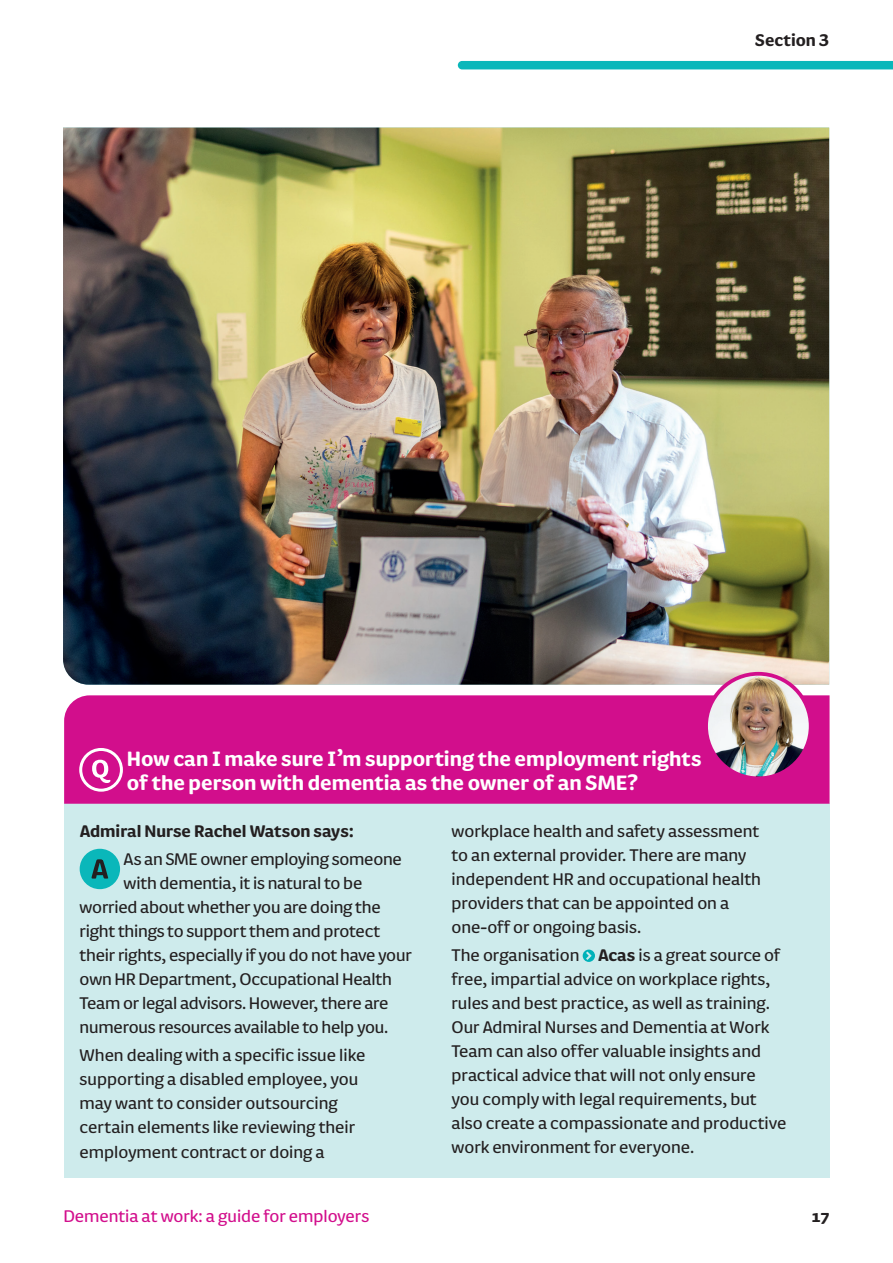
<style>
.page{position:relative;width:893px;height:1263px;background:#fff}
.page>*{position:absolute;margin:0;border:0;box-sizing:border-box;transform-origin:0 0}
.t1{font:700 24px/24px "FS Pimlico";color:#fff}
.t2{font:19.5px/24px "FS Pimlico";color:#231f20}
.t3{font:700 19.5px "FS Pimlico";color:#231f20}
.t4{font:19.5px "FS Pimlico";color:#d20e8c}
.s1{font-weight:700}
</style>
<div class="page">
<div style="left:458px;top:61px;width:435px;height:8px;background:#0ab7ba"></div>
<img style="left:63px;top:128px;width:766px;height:557px">
<div style="left:64px;top:804px;width:765px;height:374px;background:#ceebec"></div>
<div style="left:64px;top:695px;width:765px;height:109px;background:#d20e8c"></div>
<svg style="left:81px;top:749px;width:40px;height:41px"></svg>
<div style="left:79px;top:748px;width:44px;height:44px;border:3px solid #fff;border-radius:50%"></div>
<svg style="left:92px;top:760px;width:18px;height:23px"></svg>
<div style="left:80px;top:849px;width:40px;height:40px;background:#0ab7ba;border-radius:50%"></div>
<svg style="left:92px;top:859px;width:16px;height:19px"></svg>
<svg style="left:583px;top:949px;width:12px;height:13px"></svg>
<div style="left:704px;top:672px;width:108px;height:108px;border:8px solid #d20e8c;border-radius:50%"></div>
<img style="left:708px;top:676px;width:101px;height:100px;border-radius:50px">
<p class="t3" style="left:755px;top:25px;width:75px">Section 3</p>
<p class="t1" style="left:127px;top:745px;width:576px">How can I make sure I’m supporting the employment rights of the person with dementia as the owner of an SME?</p>
<p class="t3" style="left:80px;top:816px;width:276px">Admiral Nurse Rachel Watson says:</p>
<p class="t2" style="left:124px;top:846px;width:280px">As an SME owner employing someone</p>
<p class="t2" style="left:124px;top:870px;width:240px">with dementia, it is natural to be</p>
<p class="t2" style="left:80px;top:894px;width:303px">worried about whether you are doing the</p>
<p class="t2" style="left:80px;top:918px;width:302px">right things to support them and protect</p>
<p class="t2" style="left:80px;top:942px;width:334px">their rights, especially if you do not have your</p>
<p class="t2" style="left:80px;top:966px;width:314px">own HR Department, Occupational Health</p>
<p class="t2" style="left:80px;top:990px;width:310px">Team or legal advisors. However, there are</p>
<p class="t2" style="left:80px;top:1014px;width:310px">numerous resources available to help you.</p>
<p class="t2" style="left:80px;top:1043px;width:287px">When dealing with a specific issue like supporting a disabled employee, you may want to consider outsourcing certain elements like reviewing their employment contract or doing a</p>
<p class="t2" style="left:452px;top:818px;width:311px">workplace health and safety assessment to an external provider. There are many independent HR and occupational health providers that can be appointed on a one-off or ongoing basis.</p>
<p class="t2" style="left:452px;top:942px;width:336px">The organisation <span class="s1">Acas</span> is a great source of free, impartial advice on workplace rights, rules and best practice, as well as training.<br>Our Admiral Nurses and Dementia at Work Team can also offer valuable insights and practical advice that will not only ensure you comply with legal requirements, but also create a compassionate and productive work environment for everyone.</p>
<p class="t4" style="left:63px;top:1202px;width:307px">Dementia at work: a guide for employers</p>
<p class="t3" style="left:812px;top:1201px;width:19px">17</p>
</div>
